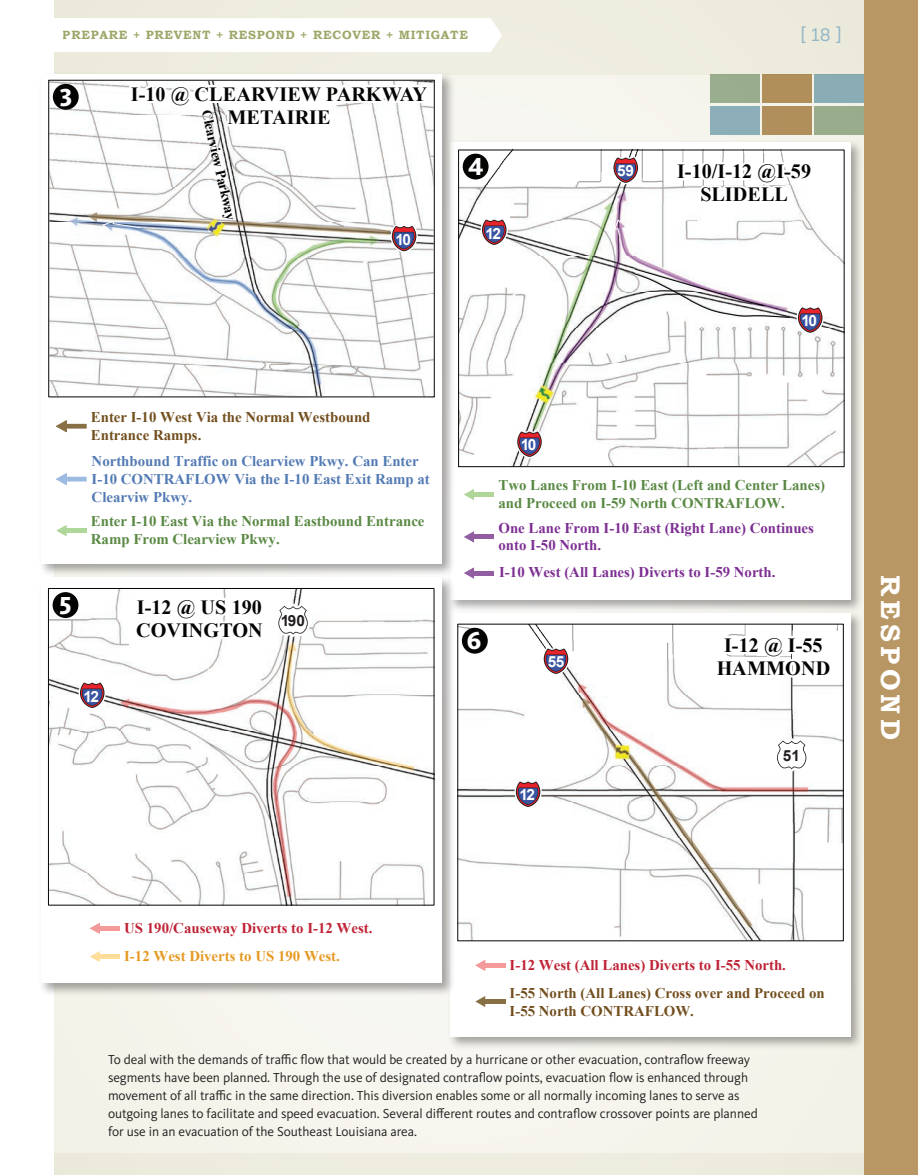
<style>
.page{position:relative;width:918px;height:1175px;background:#fff}
.page>*{position:absolute;margin:0;border:0;box-sizing:border-box;transform-origin:0 0}
.t1{font:700 27px "Bookman Old Style";letter-spacing:.16em;color:#fff}
.t2{font:800 25.5px "Kievit OT";color:#fff}
.t3{font:700 20.1px/23.4px "Times New Roman";color:#040503;text-align:center}
.t4{font:18px "Kulturista";color:#92b6c7}
.t5{font:700 15.45px "Arial";letter-spacing:-.1em;color:#fff}
.t6{font:700 15.45px "Arial";color:#231f20}
.t7{font:700 14.85px/17.9px "Times New Roman";color:#5a8944}
.t8{font:700 14.85px/17.9px "Times New Roman";color:#527ab4}
.t9{font:700 14.85px/17.9px "Times New Roman";color:#7d2f93}
.t10{font:700 14.85px/17.9px "Times New Roman";color:#724e1e}
.t11{font:700 14.85px/17.9px "Times New Roman";color:#724f1e}
.t12{font:700 14.85px "Times New Roman";color:#bf2336}
.t13{font:700 14.85px "Times New Roman";color:#c02336}
.t14{font:700 14.85px "Times New Roman";color:#e69923}
.t15{font:700 14.1px "Times New Roman";color:#040503}
.Body{font:13.5px/18px "Kievit OT";letter-spacing:-.005em;color:#231f20}
.t16{font:700 12px "Bookman Old Style";letter-spacing:.06em;color:#677717}
</style>
<div class="page">
<div style="left:54px;top:0;width:810px;height:1174px;background:linear-gradient(to right,#f4f3ea,#f1f0e6)"></div>
<div style="left:814px;top:106px;width:50px;height:28px;background:#99ad8d"></div>
<div style="left:762px;top:106px;width:50px;height:28px;background:#b08f5b"></div>
<div style="left:710px;top:106px;width:50px;height:28px;background:#8baeb8"></div>
<div style="left:710px;top:74px;width:50px;height:29px;background:#99ae8f"></div>
<div style="left:762px;top:74px;width:50px;height:29px;background:#b08f5b"></div>
<div style="left:814px;top:74px;width:50px;height:29px;background:#8aadb5"></div>
<div style="left:864px;top:0;width:54px;height:1174px;background:#b99764"></div>
<div style="left:447px;top:139px;width:417px;height:474px;background:#231f20;opacity:.4"></div>
<div style="left:450px;top:142px;width:400px;height:457px;background:#fff"></div>
<img style="left:460px;top:152px;width:382px;height:313px">
<div style="left:458px;top:150px;width:386px;height:317px;border:1px solid #040503"></div>
<svg style="left:511px;top:289px;width:40px;height:11px"></svg>
<svg style="left:673px;top:149px;width:144px;height:63px"></svg>
<svg style="left:613px;top:218px;width:8px;height:19px"></svg>
<div style="left:463px;top:154px;width:26px;height:25px;background:#040503;border-radius:50%"></div>
<div style="left:470px;top:534px;width:24px;height:5px;background:#925ea2"></div>
<svg style="left:464px;top:531px;width:10px;height:11px"></svg>
<div style="left:470px;top:492px;width:24px;height:5px;background:#afd698"></div>
<svg style="left:464px;top:489px;width:10px;height:11px"></svg>
<div style="left:470px;top:570px;width:24px;height:5px;background:#925ea2"></div>
<svg style="left:464px;top:567px;width:10px;height:11px"></svg>
<svg style="left:633px;top:268px;width:193px;height:68px"></svg>
<svg style="left:610px;top:152px;width:32px;height:34px"></svg>
<svg style="left:478px;top:214px;width:32px;height:35px"></svg>
<svg style="left:514px;top:426px;width:31px;height:34px"></svg>
<div style="left:447px;top:610px;width:417px;height:440px;background:#231f20;opacity:.4"></div>
<div style="left:450px;top:613px;width:400px;height:423px;background:#fff"></div>
<img style="left:459px;top:626px;width:383px;height:313px">
<svg style="left:712px;top:623px;width:123px;height:62px"></svg>
<svg style="left:612px;top:692px;width:8px;height:19px"></svg>
<div style="left:462px;top:628px;width:26px;height:25px;background:#040503;border-radius:50%"></div>
<hr style="left:482px;top:999px;width:23px;height:4px;background:#897044">
<svg style="left:475px;top:996px;width:10px;height:11px"></svg>
<hr style="left:482px;top:963px;width:23px;height:4px;background:#f49a9b">
<svg style="left:475px;top:960px;width:10px;height:10px"></svg>
<svg style="left:512px;top:776px;width:32px;height:34px"></svg>
<svg style="left:540px;top:643px;width:32px;height:34px"></svg>
<svg style="left:769px;top:728px;width:45px;height:48px"></svg>
<svg style="left:54px;top:18px;width:448px;height:34px"></svg>
<div style="left:39px;top:575px;width:416px;height:421px;background:#231f20;opacity:.4"></div>
<div style="left:41px;top:577px;width:401px;height:405px;background:#fff"></div>
<img style="left:50px;top:590px;width:382px;height:313px">
<div style="left:96px;top:954px;width:24px;height:5px;background:#fedd99"></div>
<svg style="left:90px;top:951px;width:10px;height:11px"></svg>
<hr style="left:96px;top:926px;width:24px;height:4px;background:#f49a9b">
<svg style="left:90px;top:923px;width:10px;height:11px"></svg>
<svg style="left:76px;top:677px;width:32px;height:34px"></svg>
<svg style="left:131px;top:588px;width:185px;height:87px"></svg>
<div style="left:53px;top:592px;width:25px;height:26px;background:#040503;border-radius:50%"></div>
<div style="left:39px;top:71px;width:416px;height:506px;background:#231f20;opacity:.4"></div>
<div style="left:41px;top:74px;width:401px;height:490px;background:#fff"></div>
<img style="left:50px;top:82px;width:383px;height:313px">
<div style="left:53px;top:84px;width:26px;height:26px;background:#040503;border-radius:50%"></div>
<hr style="left:63px;top:424px;width:24px;height:4px;background:#897044">
<svg style="left:56px;top:420px;width:11px;height:12px"></svg>
<div style="left:63px;top:528px;width:24px;height:5px;background:#b0d79a"></div>
<svg style="left:57px;top:525px;width:9px;height:11px"></svg>
<hr style="left:63px;top:477px;width:24px;height:4px;background:#9dbae1">
<svg style="left:56px;top:473px;width:11px;height:12px"></svg>
<svg style="left:101px;top:79px;width:332px;height:176px"></svg>
<p class="t16" style="left:63px;top:27px;width:407px">PREPARE + PREVENT + RESPOND + RECOVER + MITIGATE</p>
<p class="t2" style="left:60px;top:82px;width:14px">3</p>
<p class="t3" style="left:131px;top:82px;width:298px">I-10 @ CLEARVIEW PARKWAY<br>METAIRIE</p>
<p class="t15" style="left:216px;top:108px;width:114px;rotate:77deg">Clearview Parkway</p>
<p class="t5" style="left:395px;top:229px;width:17px">10</p>
<p class="t2" style="left:468px;top:151px;width:17px">4</p>
<p class="t5" style="left:486px;top:223px;width:17px">12</p>
<p class="t11" style="left:91px;top:407px;width:281px">Enter I-10 West Via the Normal Westbound<br>Entrance Ramps.</p>
<p class="t5" style="left:521px;top:435px;width:17px">10</p>
<p class="t4" style="left:801px;top:21px;width:42px">[ 18 ]</p>
<p class="t5" style="left:617px;top:161px;width:19px">59</p>
<p class="t3" style="left:677px;top:159px;width:136px">I-10/I-12 @I-59<br>SLIDELL</p>
<p class="t5" style="left:802px;top:310px;width:17px">10</p>
<p class="t2" style="left:59px;top:590px;width:14px">5</p>
<p class="t8" style="left:92px;top:452px;width:340px">Northbound Traffic on Clearview Pkwy. Can Enter<br>I-10 CONTRAFLOW Via the I-10 East Exit Ramp at<br>Clearviw Pkwy.</p>
<p class="t7" style="left:91px;top:512px;width:335px">Enter I-10 East Via the Normal Eastbound Entrance<br>Ramp From Clearview Pkwy.</p>
<p class="t3" style="left:136px;top:595px;width:128px;text-align:left">I-12 @ US 190<br>COVINGTON</p>
<p class="t6" style="left:281px;top:610px;width:26px">190</p>
<p class="t5" style="left:84px;top:686px;width:17px">12</p>
<p class="t7" style="left:498px;top:476px;width:328px">Two Lanes From I-10 East (Left and Center Lanes) and Proceed on I-59 North CONTRAFLOW.</p>
<p class="t9" style="left:498px;top:518px;width:317px">One Lane From I-10 East (Right Lane) Continues onto I-50 North.</p>
<p class="t9" style="left:499px;top:563px;width:278px">I-10 West (All Lanes) Diverts to I-59 North.</p>
<p class="t2" style="left:467px;top:625px;width:16px">6</p>
<p class="t5" style="left:548px;top:651px;width:18px">55</p>
<p class="t3" style="left:717px;top:632px;width:115px">I-12 @ I-55<br>HAMMOND</p>
<p class="t5" style="left:519px;top:784px;width:17px">12</p>
<p class="t6" style="left:783px;top:745px;width:19px">51</p>
<p class="t1" style="left:910px;top:575px;width:166px;rotate:90deg">RESPOND</p>
<p class="t13" style="left:124px;top:917px;width:250px">US 190/Causeway Diverts to I-12 West.</p>
<p class="t14" style="left:124px;top:945px;width:217px">I-12 West Diverts to US 190 West.</p>
<p class="t12" style="left:510px;top:954px;width:278px">I-12 West (All Lanes) Diverts to I-55 North.</p>
<p class="t10" style="left:510px;top:983px;width:317px">I-55 North (All Lanes) Cross over and Proceed on<br>I-55 North CONTRAFLOW.</p>
<p class="Body" style="left:108px;top:1050px;width:651px">To deal with the demands of traffic flow that would be created by a hurricane or other evacuation, contraflow freeway segments have been planned. Through the use of designated contraflow points, evacuation flow is enhanced through movement of all traffic in the same direction. This diversion enables some or all normally incoming lanes to serve as outgoing lanes to facilitate and speed evacuation. Several different routes and contraflow crossover points are planned for use in an evacuation of the Southeast Louisiana area.</p>
</div>
